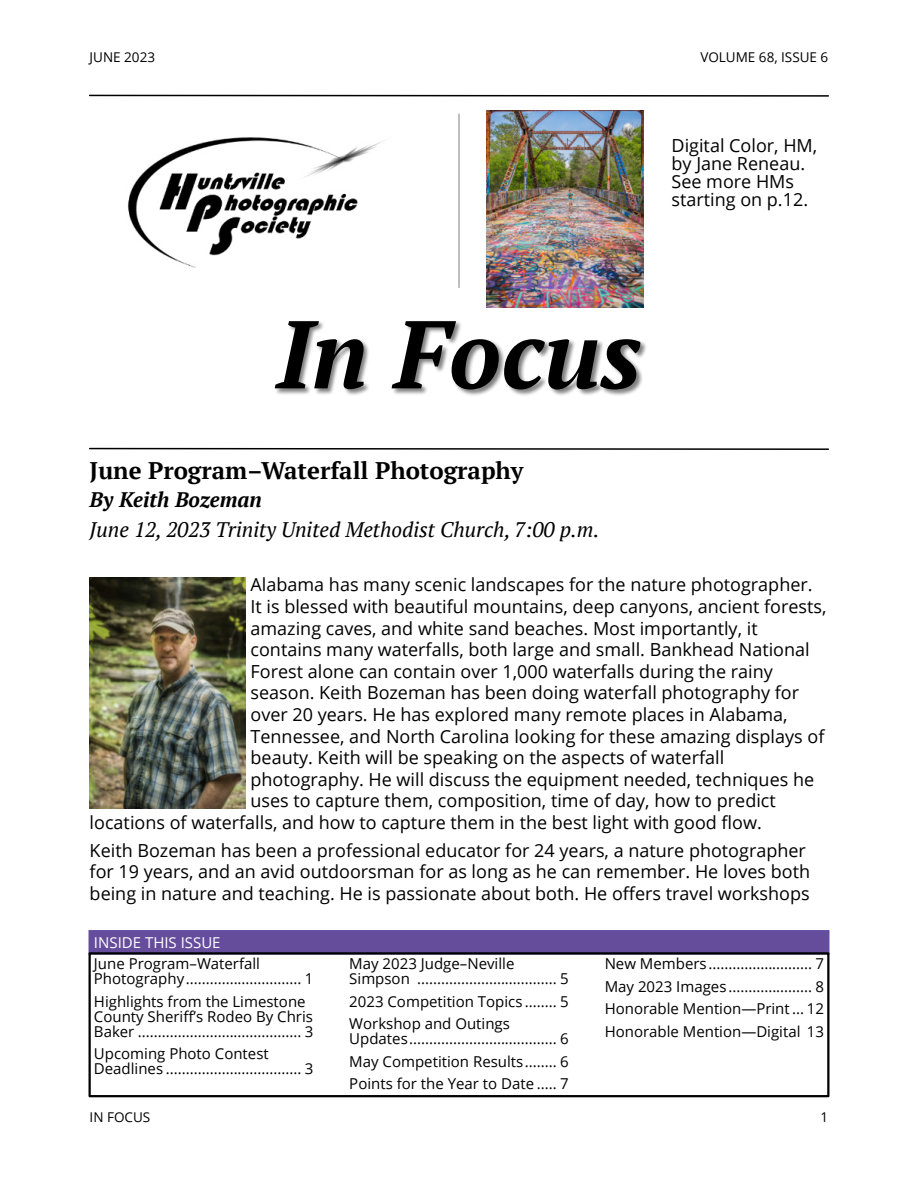
<style>
.page{position:relative;width:918px;height:1188px;background:#fff}
.page>*{position:absolute;margin:0;border:0;box-sizing:border-box;transform-origin:0 0}
.t1{font:italic 700 96px "PT Serif";color:#000}
.t2{font:700 24px "PT Serif";color:#000}
.t3{font:italic 21px "PT Serif";color:#000}
.t4{font:italic 700 21px "PT Serif";color:#000}
.t5{font:18px/18px "Open Sans";color:#000}
.t6{font:15px/22.5px "Open Sans";color:#000}
.t7{font:15px "Open Sans";color:#fff}
.t8{font:13.5px "Open Sans";color:#000}
</style>
<div class="page">
<svg style="left:89px;top:447px;width:740px;height:3px"></svg>
<img style="left:276px;top:321px;width:370px;height:75px">
<svg style="left:89px;top:94px;width:740px;height:3px"></svg>
<hr style="left:459px;top:114px;width:1px;height:174px;background:#808080">
<div style="left:89px;top:930px;width:740px;height:25px;background:#654d9c"></div>
<img style="left:127px;top:137px;width:258px;height:131px">
<img style="left:90px;top:578px;width:155px;height:230px">
<div style="left:89px;top:952px;width:740px;height:145px;border:2px solid #000"></div>
<img style="left:486px;top:111px;width:157px;height:196px">
<p class="t8" style="left:90px;top:51px;width:67px">JUNE 2023</p>
<p class="t8" style="left:700px;top:51px;width:129px">VOLUME 68, ISSUE 6</p>
<p class="t5" style="left:672px;top:138px;width:147px">Digital Color, HM, by Jane Reneau.<br>See more HMs starting on p.12.</p>
<h1 class="t1" style="left:276px;top:314px;width:367px">In Focus</h1>
<h2 class="t2" style="left:90px;top:460px;width:436px">June Program–Waterfall Photography</h2>
<p class="t4" style="left:90px;top:491px;width:174px">By Keith Bozeman</p>
<p class="t3" style="left:90px;top:521px;width:511px">June 12, 2023 Trinity United Methodist Church, 7:00 p.m.</p>
<p class="t5" style="left:251px;top:578px;width:564px">Alabama has many scenic landscapes for the nature photographer.</p>
<p class="t5" style="left:251px;top:599px;width:577px">It is blessed with beautiful mountains, deep canyons, ancient forests,</p>
<p class="t5" style="left:251px;top:621px;width:509px">amazing caves, and white sand beaches. Most importantly, it</p>
<p class="t5" style="left:251px;top:643px;width:561px">contains many waterfalls, both large and small. Bankhead National</p>
<p class="t5" style="left:251px;top:664px;width:524px">Forest alone can contain over 1,000 waterfalls during the rainy</p>
<p class="t5" style="left:251px;top:686px;width:550px">season. Keith Bozeman has been doing waterfall photography for</p>
<p class="t5" style="left:251px;top:707px;width:539px">over 20 years. He has explored many remote places in Alabama,</p>
<p class="t5" style="left:251px;top:729px;width:575px">Tennessee, and North Carolina looking for these amazing displays of</p>
<p class="t5" style="left:251px;top:751px;width:475px">beauty. Keith will be speaking on the aspects of waterfall</p>
<p class="t5" style="left:251px;top:772px;width:565px">photography. He will discuss the equipment needed, techniques he</p>
<p class="t5" style="left:251px;top:794px;width:527px">uses to capture them, composition, time of day, how to predict</p>
<p class="t5" style="left:90px;top:815px;width:674px">locations of waterfalls, and how to capture them in the best light with good flow.</p>
<p class="t5" style="left:90px;top:841px;width:722px;line-height:21.6px">Keith Bozeman has been a professional educator for 24 years, a nature photographer for 19 years, and an avid outdoorsman for as long as he can remember. He loves both being in nature and teaching. He is passionate about both. He offers travel workshops</p>
<p class="t7" style="left:94px;top:937px;width:128px">INSIDE THIS ISSUE</p>
<p class="t6" style="left:94px;top:958px;width:221px;line-height:15px">June Program–Waterfall<br>Photography............................. 1</p>
<p class="t6" style="left:94px;top:995px;width:221px;line-height:15px">Highlights from the Limestone<br>County Sheriff’s Rodeo By Chris<br>Baker ......................................... 3</p>
<p class="t6" style="left:94px;top:1048px;width:221px;line-height:15px">Upcoming Photo Contest<br>Deadlines .................................. 3</p>
<p class="t6" style="left:349px;top:958px;width:221px;line-height:15px">May 2023 Judge–Neville<br>Simpson ................................... 5</p>
<p class="t6" style="left:349px;top:991px;width:221px">2023 Competition Topics ........ 5<br>Workshop and Outings</p>
<p class="t6" style="left:349px;top:1029px;width:221px;text-align:justify">Updates..................................... 6<br>May Competition Results........ 6<br>Points for the Year to Date ..... 7</p>
<p class="t6" style="left:605px;top:954px;width:221px;text-align:justify">New Members.......................... 7<br>May 2023 Images..................... 8<br>Honorable Mention—Print ... 12<br>Honorable Mention—Digital 13</p>
<p class="t8" style="left:90px;top:1112px;width:62px">IN FOCUS</p>
<p class="t8" style="left:821px;top:1112px;width:9px">1</p>
</div>
